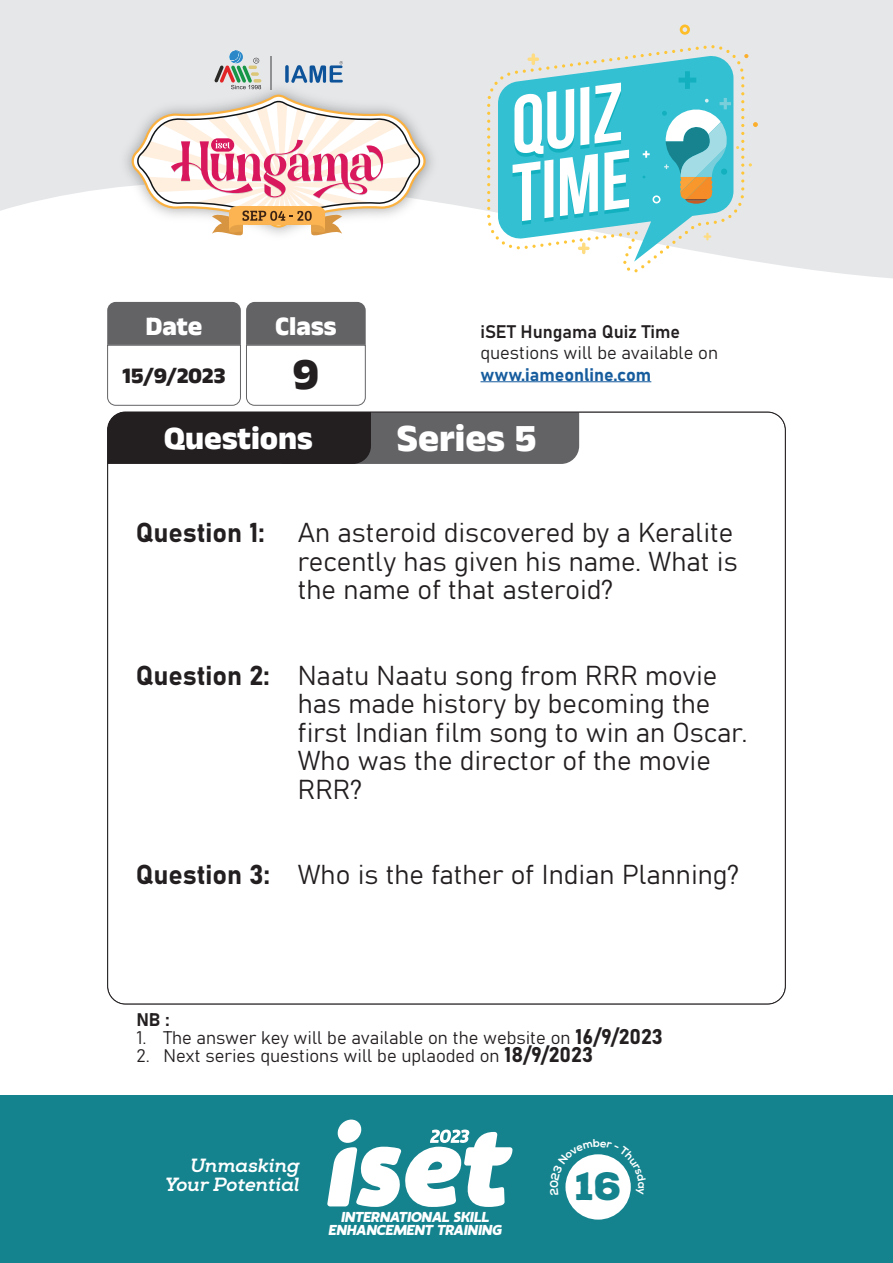
<style>
.page{position:relative;width:893px;height:1263px;background:#fff}
.page>*{position:absolute;margin:0;border:0;box-sizing:border-box;transform-origin:0 0}
.t1{font:500 45px "Anek Malayalam";color:#231f20}
.t2{font:500 39px "Anek Malayalam";color:#fff}
.t3{font:900 38.4px "Nexa Rust Sans";color:#15838e}
.t4{font:500 33px "Anek Malayalam";color:#fff}
.t5{font:27px/28.5px "Bahnschrift";color:#231f20}
.t6{font:500 27px "Anek Malayalam";color:#fff}
.t7{font:500 22.5px "Anek Malayalam";color:#231f20}
.t8{font:italic 800 18.6px/18.6px "Nexa Slab";color:#fff;text-align:right}
.t9{font:18px/21.6px "Bahnschrift";color:#231f20}
.t10{font:italic 900 14.4px/13.2px "Auro";color:#fff;text-align:center}
.s1{color:#175d9e}
.s2{font-size:21px}
</style>
<div class="page">
<svg style="left:0;top:0;width:893px;height:278px;fill:#e6e7e9"></svg>
<svg style="left:487px;top:45px;width:257px;height:227px;fill:#e6e7e9"></svg>
<svg style="left:498px;top:54px;width:235px;height:208px"></svg>
<svg style="left:679px;top:71px;width:17px;height:18px"></svg>
<svg style="left:744px;top:54px;width:4px;height:4px"></svg>
<svg style="left:753px;top:122px;width:5px;height:5px"></svg>
<svg style="left:643px;top:98px;width:96px;height:106px;background:#69c2c6"></svg>
<svg style="left:513px;top:83px;width:116px;height:142px"></svg>
<svg style="left:578px;top:242px;width:12px;height:12px"></svg>
<svg style="left:527px;top:53px;width:12px;height:12px"></svg>
<svg style="left:704px;top:233px;width:7px;height:7px"></svg>
<svg style="left:680px;top:25px;width:10px;height:10px"></svg>
<img style="left:113px;top:76px;width:331px;height:170px">
<svg style="left:132px;top:95px;width:294px;height:145px"></svg>
<svg style="left:285px;top:61px;width:58px;height:22px"></svg>
<hr style="left:270px;top:56px;width:1px;height:34px;background:#8e9092">
<svg style="left:214px;top:51px;width:47px;height:38px;background:#b7bfb9"></svg>
<div style="left:0;top:1095px;width:893px;height:168px;background:#15838e"></div>
<svg style="left:327px;top:1119px;width:186px;height:88px"></svg>
<div style="left:565px;top:1154px;width:66px;height:65px;background:#fff;border-radius:50%"></div>
<svg style="left:107px;top:302px;width:259px;height:104px"></svg>
<hr style="left:480px;top:381px;width:171px;height:1px;background:#175d9e">
<svg style="left:108px;top:412px;width:471px;height:52px;background:#403d3f"></svg>
<svg style="left:565px;top:1154px;width:66px;height:41px"></svg>
<p class="t6" style="left:146px;top:311px;width:58px">Date</p>
<p class="t6" style="left:275px;top:311px;width:63px">Class</p>
<p class="t9" style="left:480px;top:319px;width:239px">iSET Hungama Quiz Time questions will be available on <span class="s1">www.iameonline.com</span></p>
<p class="t7" style="left:123px;top:363px;width:104px">15/9/2023</p>
<p class="t1" style="left:293px;top:349px;width:28px">9</p>
<p class="t4" style="left:164px;top:420px;width:151px">Questions</p>
<p class="t2" style="left:397px;top:416px;width:141px">Series 5</p>
<p class="t5" style="left:298px;top:516px;width:441px;text-indent:-162px">Question 1: An asteroid discovered by a Keralite recently has given his name. What is the name of that asteroid?</p>
<p class="t5" style="left:298px;top:659px;width:451px;text-indent:-162px">Question 2: Naatu Naatu song from RRR movie has made history by becoming the first Indian film song to win an Oscar.<br>Who was the director of the movie<br>RRR?</p>
<p class="t5" style="left:136px;top:858px;width:605px">Question 3: Who is the father of Indian Planning?</p>
<p class="t9" style="left:136px;top:1008px;width:35px">NB :</p>
<p class="t9" style="left:136px;top:1026px;width:528px">1. The answer key will be available on the website on <span class="s2">16/9/2023</span></p>
<p class="t9" style="left:136px;top:1044px;width:458px">2. Next series questions will be uplaoded on <span class="s2">18/9/2023</span></p>
<p class="t8" style="left:165px;top:1157px;width:136px">Unmasking<br>Your Potential</p>
<p class="t10" style="left:328px;top:1211px;width:175px">INTERNATIONAL SKILL<br>ENHANCEMENT TRAINING</p>
<h3 class="t3" style="left:575px;top:1160px;width:49px">16</h3>
</div>
